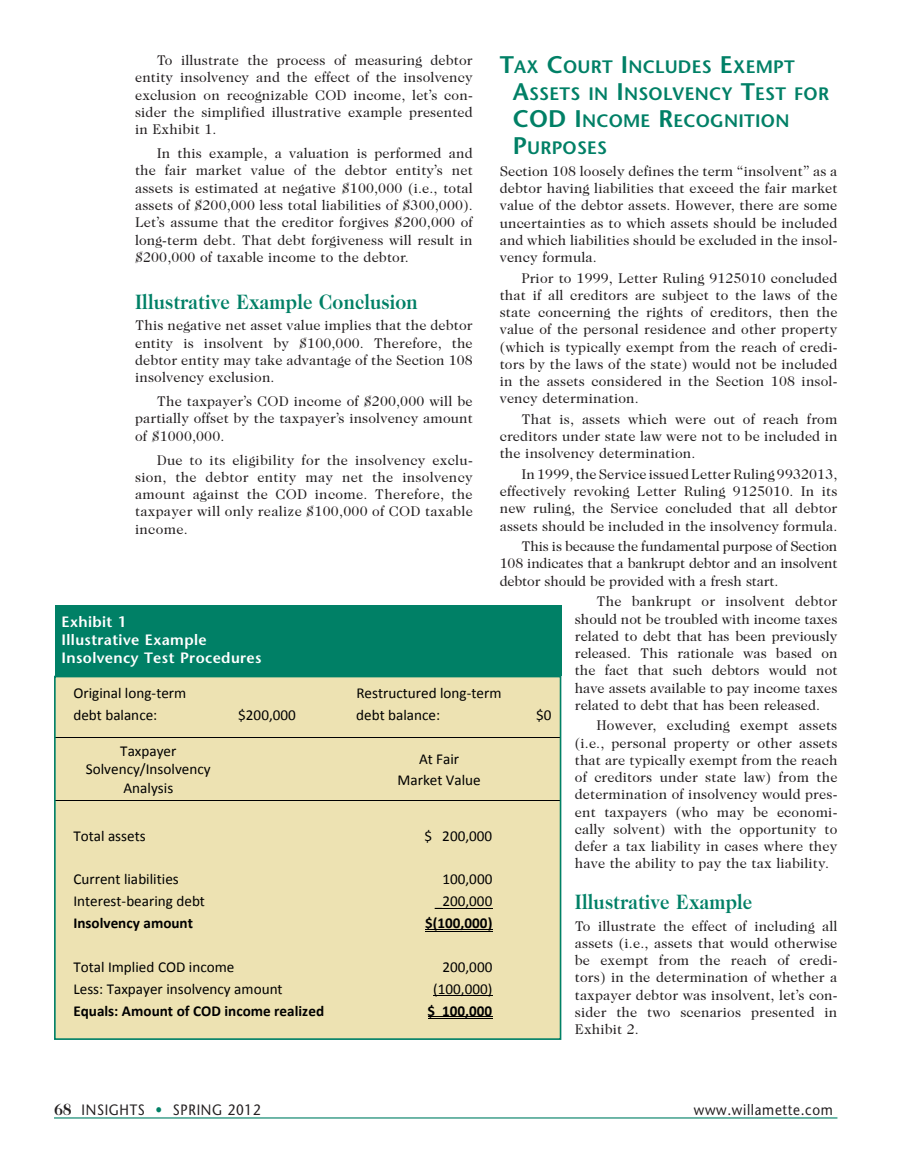
<style>
.page{position:relative;width:905px;height:1175px;background:#fff}
.page>*{position:absolute;margin:0;border:0;box-sizing:border-box;transform-origin:0 0}
.Sub_Heads_Stone{font:600 24px "Stone Sans";color:#008066}
.Sub_Heads_Caslon{font:700 21px "Caslon Two Twenty Four";letter-spacing:.01em;color:#008066;scale:.9 1}
.Sub_Heads_Stone-2{font:600 18px/27px "Stone Sans";letter-spacing:.015em;color:#008066}
.t1{font:15.15px/18.5px "Calibri";color:#000;text-align:center}
.t2{font:700 15.15px "Calibri";color:#000}
.Exhibit_heading{font:600 15px "Stone Sans";letter-spacing:.025em;color:#fff}
.t3{font:15px "Stone Sans";letter-spacing:.05em;color:#231f20;scale:.9 1}
.body{font:14.25px/17.2px "Caslon Two Twenty Four";letter-spacing:.01em;color:#231f20;text-align:justify}
.body__Intro_Paragr{font:14.25px/17.2px "Caslon Two Twenty Four";letter-spacing:.01em;color:#231f20;text-align:justify}
.s1{font-size:24px}
.s2{font-family:"Caslon Two Twenty Four";font-weight:700;font-size:16.5px}
.s3{color:#008066}
</style>
<div class="page">
<hr style="left:54px;top:1117px;width:783px;height:1px;background:#008066">
<div style="left:55px;top:605px;width:506px;height:70px;background:#008066"></div>
<div style="left:55px;top:676px;width:505px;height:363px;background:#ede2b2"></div>
<hr style="left:55px;top:737px;width:505px;height:1px;background:#000">
<hr style="left:55px;top:800px;width:505px;height:1px;background:#000">
<hr style="left:435px;top:908px;width:57px;height:1px;background:#000">
<hr style="left:425px;top:928px;width:67px;height:1px;background:#000">
<hr style="left:425px;top:931px;width:67px;height:1px;background:#000">
<hr style="left:433px;top:995px;width:59px;height:1px;background:#000">
<hr style="left:427px;top:1016px;width:65px;height:1px;background:#000">
<hr style="left:427px;top:1018px;width:65px;height:1px;background:#000">
<div style="left:54px;top:675px;width:507px;height:364px;border:2px solid #008066"></div>
<p class="body" style="left:135px;top:52px;width:339px;text-indent:22px">To illustrate the process of measuring debtor entity insolvency and the effect of the insolvency exclusion on recognizable COD income, let’s con&shy;sider the simplified illustrative example presented in Exhibit 1.</p>
<p class="body" style="left:135px;top:145px;width:339px;text-indent:22px">In this example, a valuation is performed and the fair market value of the debtor entity’s net assets is estimated at negative $100,000 (i.e., total assets of $200,000 less total liabilities of $300,000).<br>Let’s assume that the creditor forgives $200,000 of long-term debt. That debt forgiveness will result in $200,000 of taxable income to the debtor.</p>
<p class="Sub_Heads_Caslon" style="left:135px;top:289px;width:316px">Illustrative Example Conclusion</p>
<p class="body__Intro_Paragr" style="left:135px;top:317px;width:339px">This negative net asset value implies that the debtor entity is insolvent by $100,000. Therefore, the debtor entity may take advantage of the Section 108 insolvency exclusion.</p>
<p class="body" style="left:135px;top:392px;width:339px;text-indent:22px">The taxpayer’s COD income of $200,000 will be partially offset by the taxpayer’s insolvency amount of $1000,000.</p>
<p class="body" style="left:135px;top:451px;width:339px;text-indent:22px">Due to its eligibility for the insolvency exclu&shy;sion, the debtor entity may net the insolvency amount against the COD income. Therefore, the taxpayer will only realize $100,000 of COD taxable income.</p>
<p class="Sub_Heads_Stone-2" style="left:512px;top:53px;width:318px;text-indent:-13px"><span class="s1">T</span>AX <span class="s1">C</span>OURT <span class="s1">I</span>NCLUDES <span class="s1">E</span>XEMPT<br><span class="s1">A</span>SSETS I N <span class="s1">I</span>NSOLVENCY <span class="s1">T</span>EST FOR</p>
<p class="Sub_Heads_Stone" style="left:512px;top:104px;width:19px">COD</p>
<p class="Sub_Heads_Stone-2" style="left:512px;top:107px;width:278px;text-indent:62px"><span class="s1">I</span>NCOME <span class="s1">R</span>ECOGNITION<br><span class="s1">P</span>URPOSES</p>
<p class="body__Intro_Paragr" style="left:500px;top:162px;width:339px">Section 108 loosely defines the term “insolvent” as a debtor having liabilities that exceed the fair market value of the debtor assets. However, there are some uncertainties as to which assets should be included and which liabilities should be excluded in the insol&shy;vency formula.</p>
<p class="body" style="left:500px;top:269px;width:339px;text-indent:22px">Prior to 1999, Letter Ruling 9125010 concluded that if all creditors are subject to the laws of the state concerning the rights of creditors, then the value of the personal residence and other property (which is typically exempt from the reach of credi&shy;tors by the laws of the state) would not be included in the assets considered in the Section 108 insol&shy;vency determination.</p>
<p class="body" style="left:500px;top:410px;width:339px;text-indent:22px">That is, assets which were out of reach from creditors under state law were not to be included in the insolvency determination.</p>
<p class="body" style="left:500px;top:465px;width:339px;text-indent:22px">In 1999, the Service issued Letter Ruling 9932013, effectively revoking Letter Ruling 9125010. In its new ruling, the Service concluded that all debtor assets should be included in the insolvency formula.</p>
<p class="body" style="left:500px;top:537px;width:339px;text-indent:22px">This is because the fundamental purpose of Section 108 indicates that a bankrupt debtor and an insolvent debtor should be provided with a fresh start.</p>
<p class="body" style="left:575px;top:592px;width:264px;text-indent:22px">The bankrupt or insolvent debtor should not be troubled with income taxes related to debt that has been previously released. This rationale was based on the fact that such debtors would not have assets available to pay income taxes related to debt that has been released.</p>
<p class="body" style="left:575px;top:716px;width:264px;text-indent:22px">However, excluding exempt assets (i.e., personal property or other assets that are typically exempt from the reach of creditors under state law) from the determination of insolvency would pres&shy;ent taxpayers (who may be economi&shy;cally solvent) with the opportunity to defer a tax liability in cases where they have the ability to pay the tax liability.</p>
<p class="Sub_Heads_Caslon" style="left:575px;top:889px;width:199px">Illustrative Example</p>
<p class="body__Intro_Paragr" style="left:575px;top:917px;width:264px">To illustrate the effect of including all assets (i.e., assets that would otherwise be exempt from the reach of credi&shy;tors) in the determination of whether a taxpayer debtor was insolvent, let’s con&shy;sider the two scenarios presented in Exhibit 2.</p>
<p class="Exhibit_heading" style="left:62px;top:612px;width:66px">Exhibit 1</p>
<p class="Exhibit_heading" style="left:62px;top:630px;width:147px">Illustrative Example</p>
<p class="Exhibit_heading" style="left:62px;top:648px;width:201px">Insolvency Test Procedures</p>
<p class="t1" style="left:73px;top:684px;width:114px">Original long‐term</p>
<p class="t1" style="left:356px;top:684px;width:147px">Restructured long‐term</p>
<p class="t1" style="left:73px;top:705px;width:85px">debt balance:</p>
<p class="t1" style="left:238px;top:705px;width:59px">$200,000</p>
<p class="t1" style="left:356px;top:705px;width:85px">debt balance:</p>
<p class="t1" style="left:536px;top:705px;width:17px">$0</p>
<p class="t1" style="left:86px;top:741px;width:126px">Taxpayer<br>Solvency/Insolvency<br>Analysis</p>
<p class="t1" style="left:397px;top:747px;width:85px;line-height:21.9px">At Fair<br>Market Value</p>
<p class="t1" style="left:73px;top:826px;width:74px">Total assets</p>
<p class="t1" style="left:424px;top:826px;width:69px">$ 200,000</p>
<p class="t1" style="left:73px;top:870px;width:107px">Current liabilities</p>
<p class="t1" style="left:442px;top:870px;width:51px">100,000</p>
<p class="t1" style="left:73px;top:892px;width:133px">Interest‐bearing debt</p>
<p class="t1" style="left:435px;top:892px;width:59px">_200,000</p>
<p class="t2" style="left:73px;top:913px;width:121px">Insolvency amount</p>
<p class="t2" style="left:425px;top:913px;width:69px">$(100,000)</p>
<p class="t1" style="left:73px;top:957px;width:162px">Total Implied COD income</p>
<p class="t1" style="left:442px;top:957px;width:51px">200,000</p>
<p class="t1" style="left:73px;top:979px;width:211px">Less: Taxpayer insolvency amount</p>
<p class="t1" style="left:433px;top:979px;width:61px">(100,000)</p>
<p class="t2" style="left:73px;top:1000px;width:252px">Equals: Amount of COD income realized</p>
<p class="t2" style="left:427px;top:1000px;width:66px">$ 100,000</p>
<p class="t3" style="left:54px;top:1100px;width:231px"><span class="s2">68</span> INSIGHTS <span class="s3">•</span> SPRING 2012</p>
<p class="t3" style="left:693px;top:1100px;width:156px">www.willamette.com</p>
</div>
